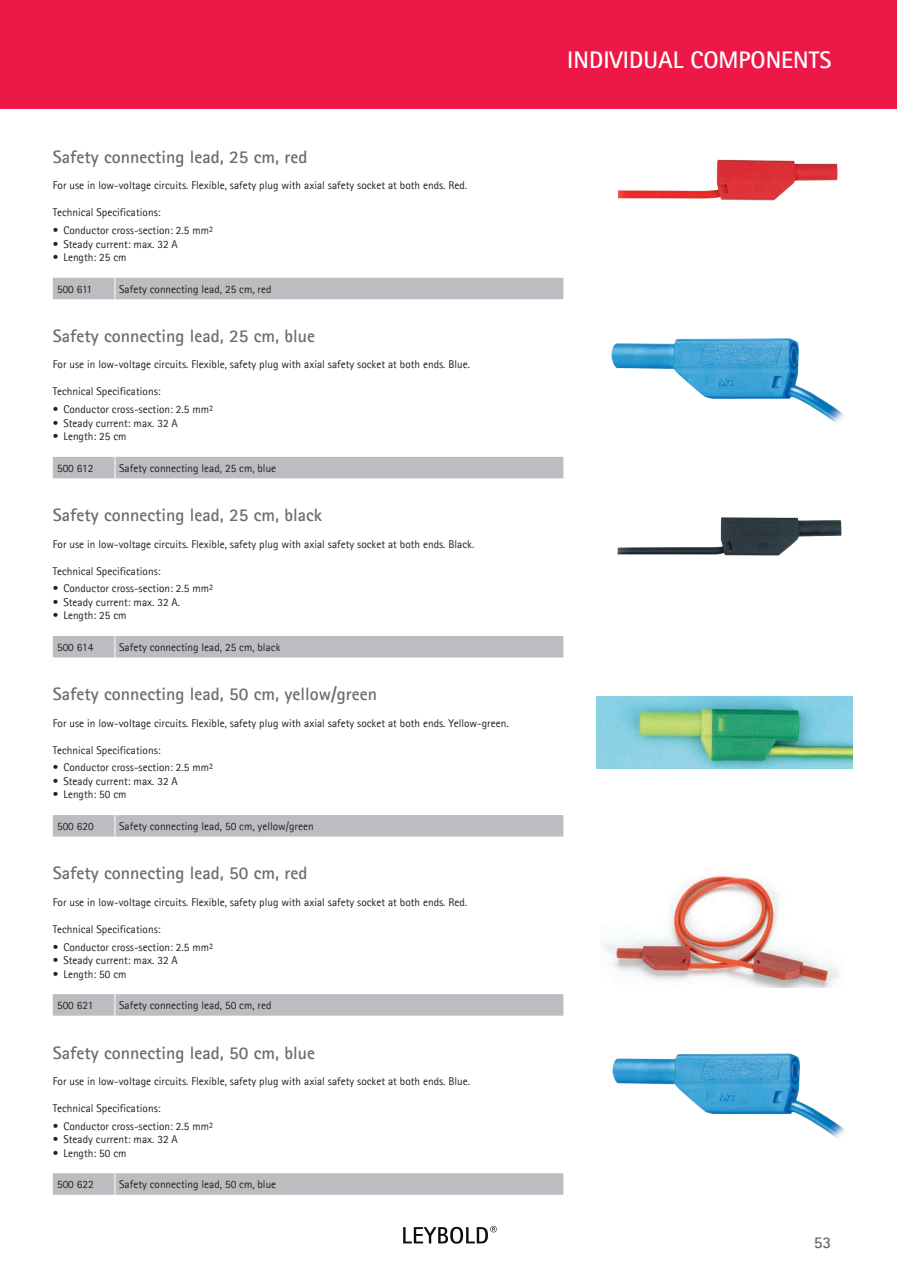
<style>
.page{position:relative;width:897px;height:1267px;background:#fff}
.page>*{position:absolute;margin:0;border:0;box-sizing:border-box;transform-origin:0 0}
.t1{font:700 24px "Agfa Rotis Sans Serif";color:#fff}
.t2{font:700 18px "Agfa Rotis Sans Serif";color:#6c6d70}
.t3{font:700 16.5px "Agfa Rotis Sans Serif";color:#6c6d70}
.t4{font:11.25px "Agfa Rotis Sans Serif";color:#231f20}
</style>
<div class="page">
<svg style="left:403px;top:1225px;width:93px;height:18px"></svg>
<div style="left:0;top:0;width:896px;height:108px;background:#ed1845"></div>
<div style="left:53px;top:278px;width:510px;height:21px;background:#bcbdc0"></div>
<div style="left:53px;top:457px;width:510px;height:21px;background:#bcbdc0"></div>
<div style="left:53px;top:636px;width:510px;height:21px;background:#bcbdc0"></div>
<div style="left:53px;top:815px;width:510px;height:21px;background:#bcbdc0"></div>
<div style="left:53px;top:994px;width:510px;height:21px;background:#bcbdc0"></div>
<div style="left:53px;top:1173px;width:510px;height:21px;background:#bcbdc0"></div>
<img style="left:618px;top:160px;width:220px;height:41px">
<img style="left:611px;top:338px;width:233px;height:85px">
<img style="left:617px;top:517px;width:224px;height:38px">
<img style="left:596px;top:696px;width:256px;height:72px">
<img style="left:602px;top:874px;width:237px;height:113px">
<img style="left:612px;top:1053px;width:233px;height:85px">
<h2 class="t2" style="left:53px;top:145px;width:256px">Safety connecting lead, 25 cm, red</h2>
<p class="t4" style="left:53px;top:179px;width:416px">For use in low-voltage circuits. Flexible, safety plug with axial safety socket at both ends. Red.</p>
<p class="t4" style="left:53px;top:206px;width:109px">Technical Specifications:</p>
<p class="t4" style="left:53px;top:224px;width:162px">• Conductor cross-section: 2.5 mm²</p>
<p class="t4" style="left:53px;top:237px;width:126px">• Steady current: max. 32 A</p>
<p class="t4" style="left:53px;top:251px;width:75px">• Length: 25 cm</p>
<p class="t4" style="left:57px;top:282px;width:36px">500 611</p>
<p class="t4" style="left:119px;top:282px;width:154px">Safety connecting lead, 25 cm, red</p>
<h2 class="t2" style="left:53px;top:324px;width:264px">Safety connecting lead, 25 cm, blue</h2>
<p class="t4" style="left:53px;top:358px;width:419px">For use in low-voltage circuits. Flexible, safety plug with axial safety socket at both ends. Blue.</p>
<p class="t4" style="left:53px;top:385px;width:109px">Technical Specifications:</p>
<p class="t4" style="left:53px;top:403px;width:162px">• Conductor cross-section: 2.5 mm²</p>
<p class="t4" style="left:53px;top:416px;width:126px">• Steady current: max. 32 A</p>
<p class="t4" style="left:53px;top:430px;width:75px">• Length: 25 cm</p>
<p class="t4" style="left:57px;top:461px;width:38px">500 612</p>
<p class="t4" style="left:119px;top:461px;width:159px">Safety connecting lead, 25 cm, blue</p>
<h2 class="t2" style="left:53px;top:504px;width:271px">Safety connecting lead, 25 cm, black</h2>
<p class="t4" style="left:53px;top:537px;width:423px">For use in low-voltage circuits. Flexible, safety plug with axial safety socket at both ends. Black.</p>
<p class="t4" style="left:53px;top:564px;width:109px">Technical Specifications:</p>
<p class="t4" style="left:53px;top:582px;width:162px">• Conductor cross-section: 2.5 mm²</p>
<p class="t4" style="left:53px;top:595px;width:129px">• Steady current: max. 32 A.</p>
<p class="t4" style="left:53px;top:609px;width:75px">• Length: 25 cm</p>
<p class="t4" style="left:57px;top:640px;width:38px">500 614</p>
<p class="t4" style="left:119px;top:640px;width:163px">Safety connecting lead, 25 cm, black</p>
<h2 class="t2" style="left:53px;top:683px;width:326px">Safety connecting lead, 50 cm, yellow/green</h2>
<p class="t4" style="left:53px;top:716px;width:457px">For use in low-voltage circuits. Flexible, safety plug with axial safety socket at both ends. Yellow-green.</p>
<p class="t4" style="left:53px;top:743px;width:109px">Technical Specifications:</p>
<p class="t4" style="left:53px;top:761px;width:162px">• Conductor cross-section: 2.5 mm²</p>
<p class="t4" style="left:53px;top:774px;width:126px">• Steady current: max. 32 A</p>
<p class="t4" style="left:53px;top:788px;width:75px">• Length: 50 cm</p>
<p class="t4" style="left:57px;top:819px;width:38px">500 620</p>
<p class="t4" style="left:119px;top:819px;width:196px">Safety connecting lead, 50 cm, yellow/green</p>
<h2 class="t2" style="left:53px;top:862px;width:256px">Safety connecting lead, 50 cm, red</h2>
<p class="t4" style="left:53px;top:895px;width:416px">For use in low-voltage circuits. Flexible, safety plug with axial safety socket at both ends. Red.</p>
<p class="t4" style="left:53px;top:922px;width:109px">Technical Specifications:</p>
<p class="t4" style="left:53px;top:940px;width:162px">• Conductor cross-section: 2.5 mm²</p>
<p class="t4" style="left:53px;top:953px;width:126px">• Steady current: max. 32 A</p>
<p class="t4" style="left:53px;top:967px;width:75px">• Length: 50 cm</p>
<p class="t4" style="left:57px;top:998px;width:38px">500 621</p>
<p class="t4" style="left:119px;top:998px;width:154px">Safety connecting lead, 50 cm, red</p>
<h2 class="t2" style="left:53px;top:1041px;width:264px">Safety connecting lead, 50 cm, blue</h2>
<p class="t4" style="left:53px;top:1074px;width:419px">For use in low-voltage circuits. Flexible, safety plug with axial safety socket at both ends. Blue.</p>
<p class="t4" style="left:53px;top:1101px;width:109px">Technical Specifications:</p>
<p class="t4" style="left:53px;top:1119px;width:162px">• Conductor cross-section: 2.5 mm²</p>
<p class="t4" style="left:53px;top:1132px;width:126px">• Steady current: max. 32 A</p>
<p class="t4" style="left:53px;top:1146px;width:75px">• Length: 50 cm</p>
<p class="t4" style="left:57px;top:1177px;width:38px">500 622</p>
<p class="t4" style="left:119px;top:1177px;width:159px">Safety connecting lead, 50 cm, blue</p>
<h1 class="t1" style="left:567px;top:45px;width:265px">INDIVIDUAL COMPONENTS</h1>
<h3 class="t3" style="left:813px;top:1232px;width:19px">53</h3>
</div>
